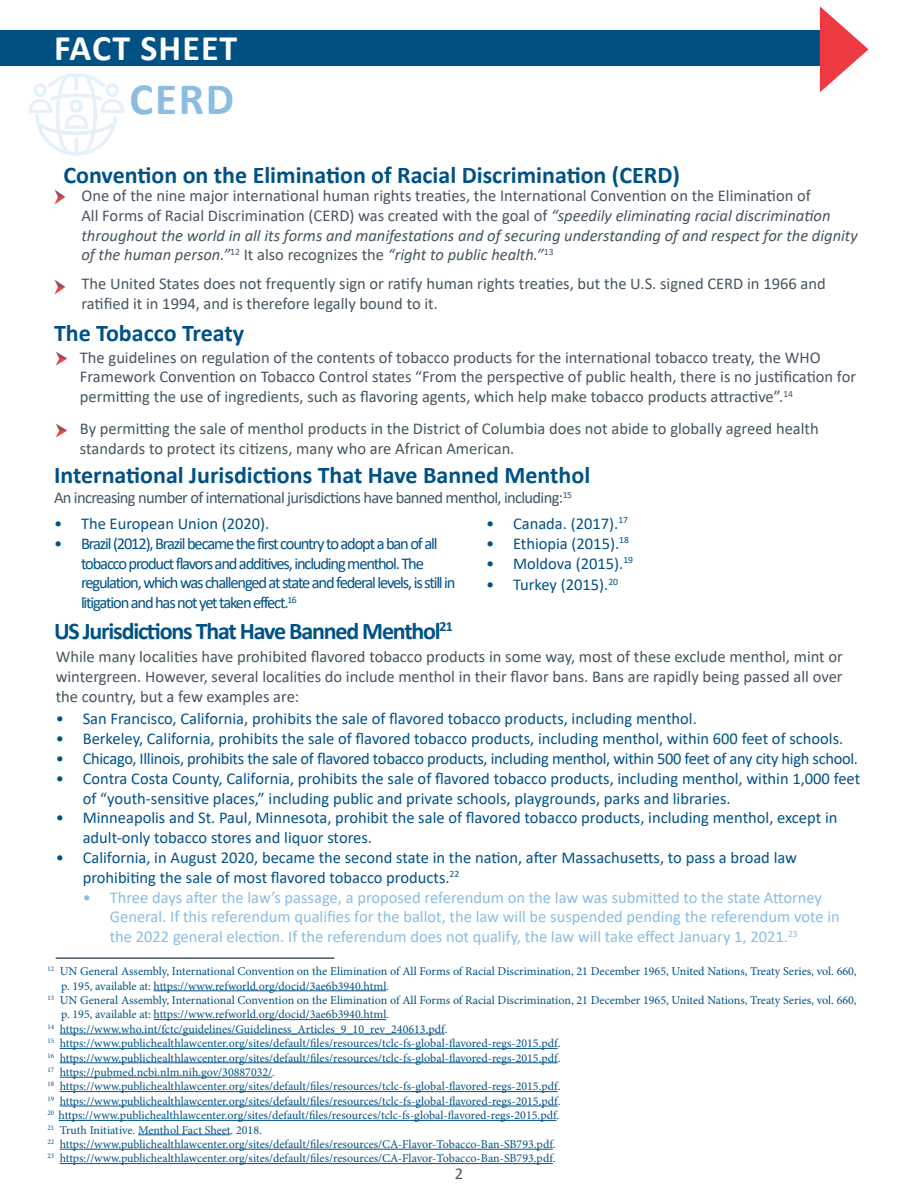
<style>
.page{position:relative;width:918px;height:1188px;background:#fff}
.page>*{position:absolute;margin:0;border:0;box-sizing:border-box;transform-origin:0 0}
.t1{font:700 45px "Calibri";color:#8bbde0}
.t2{font:700 36px "Calibri";letter-spacing:.03em;color:#fff}
.t3{font:700 24px "Calibri";color:#005285}
.t4{font:700 24px "Calibri";letter-spacing:-.05em;color:#005285}
.t5{font:16.5px/19.8px "Calibri";color:#45555f}
.t6{font:16.5px/19.8px "Calibri";color:#005285}
.t7{font:italic 16.5px/19.8px "Calibri";color:#45555f}
.t8{font:16.5px/19.8px "Calibri";color:#8bbde0}
.t9{font:16.5px/19.8px "Calibri";letter-spacing:-.07em;color:#005285}
.t10{font:16.5px "Calibri";letter-spacing:-.02em;color:#005285}
.t11{font:16.5px "Calibri";letter-spacing:-.04em;color:#45555f}
.t12{font:12px "Minion Pro";color:#005285}
.s1{font-style:normal}
</style>
<div class="page">
<div style="left:0;top:31px;width:821px;height:35px;background:#005285"></div>
<svg style="left:820px;top:6px;width:48px;height:86px"></svg>
<hr style="left:154px;top:991px;width:232px;height:1px;background:#005285">
<hr style="left:154px;top:1019px;width:232px;height:1px;background:#005285">
<hr style="left:60px;top:1034px;width:385px;height:1px;background:#005285">
<hr style="left:60px;top:1048px;width:498px;height:1px;background:#005285">
<hr style="left:60px;top:1063px;width:498px;height:1px;background:#005285">
<hr style="left:60px;top:1077px;width:212px;height:1px;background:#005285">
<hr style="left:60px;top:1091px;width:498px;height:1px;background:#005285">
<hr style="left:60px;top:1106px;width:498px;height:1px;background:#005285">
<hr style="left:59px;top:1120px;width:498px;height:1px;background:#005285">
<hr style="left:138px;top:1135px;width:93px;height:1px;background:#005285">
<hr style="left:60px;top:1149px;width:493px;height:1px;background:#005285">
<hr style="left:60px;top:1163px;width:493px;height:1px;background:#005285">
<img style="left:56px;top:351px;width:12px;height:15px">
<img style="left:56px;top:423px;width:12px;height:15px">
<hr style="left:56px;top:957px;width:278px;height:2px;background:#45555f">
<img style="left:0;top:30px;width:195px;height:126px">
<img style="left:54px;top:190px;width:12px;height:14px">
<img style="left:54px;top:280px;width:12px;height:14px">
<p class="t2" style="left:54px;top:23px;width:185px">FACT SHEET</p>
<p class="t1" style="left:129px;top:67px;width:106px">CERD</p>
<p class="t3" style="left:63px;top:158px;width:618px">Convention on the Elimination of Racial Discrimination (CERD)</p>
<p class="t7" style="left:81px;top:185px;width:778px"><span class="s1">One of the nine major international human rights treaties, the International Convention on the Elimination of<br>All Forms of Racial Discrimination (CERD) was created with the goal of</span> “speedily eliminating racial discrimination throughout the world in all its forms and manifestations and of securing understanding of and respect for the dignity of the human person.”<sup>12</sup> <span class="s1">It also recognizes the</span> “right to public health.”<sup>13</sup></p>
<p class="t5" style="left:81px;top:273px;width:746px">The United States does not frequently sign or ratify human rights treaties, but the U.S. signed CERD in 1966 and ratified it in 1994, and is therefore legally bound to it.</p>
<p class="t3" style="left:54px;top:316px;width:192px">The Tobacco Treaty</p>
<p class="t5" style="left:80px;top:347px;width:778px">The guidelines on regulation of the contents of tobacco products for the international tobacco treaty, the WHO<br>Framework Convention on Tobacco Control states “From the perspective of public health, there is no justification for permitting the use of ingredients, such as flavoring agents, which help make tobacco products attractive”.<sup>14</sup></p>
<p class="t5" style="left:80px;top:418px;width:740px">By permitting the sale of menthol products in the District of Columbia does not abide to globally agreed health standards to protect its citizens, many who are African American.</p>
<p class="t3" style="left:54px;top:458px;width:538px">International Jurisdictions That Have Banned Menthol</p>
<p class="t11" style="left:54px;top:486px;width:520px">An increasing number of international jurisdictions have banned menthol, including:<sup>15</sup></p>
<p class="t6" style="left:54px;top:513px;width:217px">• The European Union (2020).</p>
<p class="t9" style="left:81px;top:533px;width:376px;text-indent:-27px">• Brazil (2012), Brazil became the first country to adopt a ban of all tobacco product flavors and additives, including menthol. The regulation, which was challenged at state and federal levels, is still in litigation and has not yet taken effect.<sup>16</sup></p>
<p class="t6" style="left:486px;top:513px;width:144px">• Canada. (2017).<sup>17</sup></p>
<p class="t6" style="left:486px;top:533px;width:145px">• Ethiopia (2015).<sup>18</sup></p>
<p class="t6" style="left:486px;top:553px;width:149px">• Moldova (2015).<sup>19</sup></p>
<p class="t6" style="left:486px;top:574px;width:134px">• Turkey (2015).<sup>20</sup></p>
<p class="t4" style="left:54px;top:614px;width:400px">US Jurisdictions That Have Banned Menthol<sup>21</sup></p>
<p class="t5" style="left:56px;top:646px;width:789px;text-align:justify">While many localities have prohibited flavored tobacco products in some way, most of these exclude menthol, mint or wintergreen. However, several localities do include menthol in their flavor bans. Bans are rapidly being passed all over the country, but a few examples are:</p>
<p class="t6" style="left:56px;top:709px;width:643px">• San Francisco, California, prohibits the sale of flavored tobacco products, including menthol.</p>
<p class="t6" style="left:56px;top:728px;width:789px">• Berkeley, California, prohibits the sale of flavored tobacco products, including menthol, within 600 feet of schools.</p>
<p class="t10" style="left:56px;top:747px;width:804px">• Chicago, Illinois, prohibits the sale of flavored tobacco products, including menthol, within 500 feet of any city high school.</p>
<p class="t6" style="left:83px;top:768px;width:779px;text-indent:-27px">• Contra Costa County, California, prohibits the sale of flavored tobacco products, including menthol, within 1,000 feet of “youth-sensitive places,” including public and private schools, playgrounds, parks and libraries.</p>
<p class="t6" style="left:83px;top:808px;width:756px;text-indent:-27px">• Minneapolis and St. Paul, Minnesota, prohibit the sale of flavored tobacco products, including menthol, except in adult-only tobacco stores and liquor stores.</p>
<p class="t6" style="left:83px;top:847px;width:716px;text-indent:-27px">• California, in August 2020, became the second state in the nation, after Massachusetts, to pass a broad law prohibiting the sale of most flavored tobacco products.<sup>22</sup></p>
<p class="t8" style="left:110px;top:887px;width:732px;text-indent:-27px">• Three days after the law’s passage, a proposed referendum on the law was submitted to the state Attorney<br>General. If this referendum qualifies for the ballot, the law will be suspended pending the referendum vote in the 2022 general election. If the referendum does not qualify, the law will take effect January 1, 2021.<sup>23</sup></p>
<p class="t12" style="left:48px;top:963px;width:811px"><sup>12</sup> UN General Assembly, International Convention on the Elimination of All Forms of Racial Discrimination, 21 December 1965, United Nations, Treaty Series, vol. 660,</p>
<p class="t12" style="left:61px;top:978px;width:329px">p. 195, available at: https://www.refworld.org/docid/3ae6b3940.html.</p>
<p class="t12" style="left:48px;top:992px;width:811px"><sup>13</sup> UN General Assembly, International Convention on the Elimination of All Forms of Racial Discrimination, 21 December 1965, United Nations, Treaty Series, vol. 660,</p>
<p class="t12" style="left:61px;top:1007px;width:329px">p. 195, available at: https://www.refworld.org/docid/3ae6b3940.html.</p>
<p class="t12" style="left:48px;top:1021px;width:401px"><sup>14</sup> https://www.who.int/fctc/guidelines/Guideliness_Articles_9_10_rev_240613.pdf.</p>
<p class="t12" style="left:48px;top:1035px;width:514px"><sup>15</sup> https://www.publichealthlawcenter.org/sites/default/files/resources/tclc-fs-global-flavored-regs-2015.pdf.</p>
<p class="t12" style="left:48px;top:1050px;width:514px"><sup>16</sup> https://www.publichealthlawcenter.org/sites/default/files/resources/tclc-fs-global-flavored-regs-2015.pdf.</p>
<p class="t12" style="left:48px;top:1064px;width:229px"><sup>17</sup> https://pubmed.ncbi.nlm.nih.gov/30887032/.</p>
<p class="t12" style="left:48px;top:1079px;width:514px"><sup>18</sup> https://www.publichealthlawcenter.org/sites/default/files/resources/tclc-fs-global-flavored-regs-2015.pdf.</p>
<p class="t12" style="left:48px;top:1093px;width:514px"><sup>19</sup> https://www.publichealthlawcenter.org/sites/default/files/resources/tclc-fs-global-flavored-regs-2015.pdf.</p>
<p class="t12" style="left:48px;top:1107px;width:513px"><sup>20</sup> https://www.publichealthlawcenter.org/sites/default/files/resources/tclc-fs-global-flavored-regs-2015.pdf.</p>
<p class="t12" style="left:48px;top:1122px;width:216px"><sup>21</sup> Truth Initiative. Menthol Fact Sheet. 2018.</p>
<p class="t12" style="left:48px;top:1136px;width:510px"><sup>22</sup> https://www.publichealthlawcenter.org/sites/default/files/resources/CA-Flavor-Tobacco-Ban-SB793.pdf.</p>
<p class="t12" style="left:48px;top:1151px;width:510px"><sup>23</sup> https://www.publichealthlawcenter.org/sites/default/files/resources/CA-Flavor-Tobacco-Ban-SB793.pdf.</p>
<p class="t5" style="left:455px;top:1163px;width:10px">2</p>
</div>
